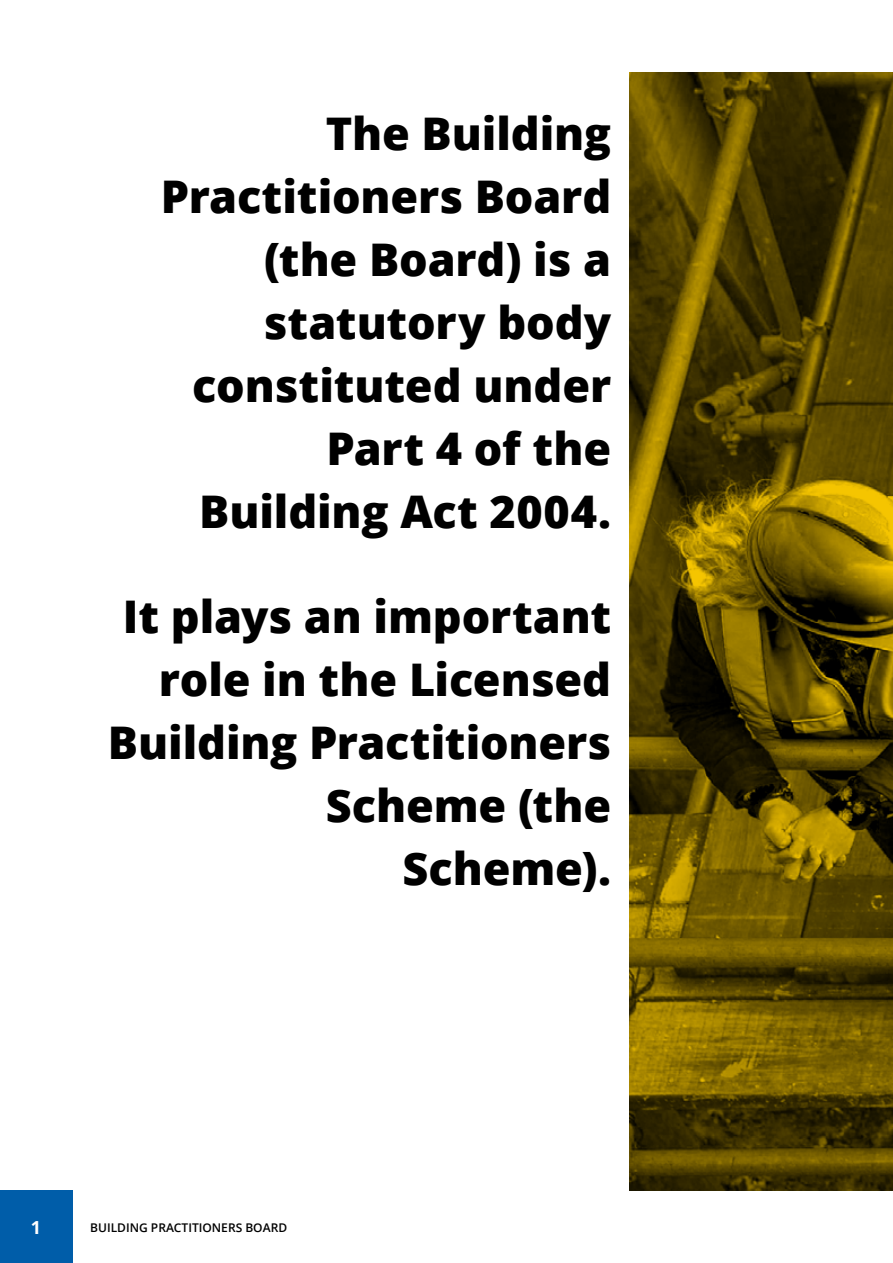
<style>
.page{position:relative;width:893px;height:1263px;background:#fff}
.page>*{position:absolute;margin:0;border:0;box-sizing:border-box;transform-origin:0 0}
.t1{font:800 45px/63px "Open Sans";letter-spacing:-.005em;color:#000;text-align:right}
.t2{font:700 18px "Open Sans";color:#fff}
.t3{font:600 12px "Open Sans";color:#000}
</style>
<div class="page">
<div style="left:0;top:1191px;width:72px;height:72px;background:#005da9"></div>
<img style="left:629px;top:72px;width:264px;height:1119px">
<p class="t1" style="left:161px;top:100px;width:452px">The Building<br>Practitioners Board (the Board) is a statutory body constituted under<br>Part 4 of the<br>Building Act 2004.</p>
<p class="t1" style="left:108px;top:583px;width:505px">It plays an important role in the Licensed<br>Building Practitioners<br>Scheme (the<br>Scheme).</p>
<p class="t2" style="left:31px;top:1214px;width:12px">1</p>
<p class="t3" style="left:90px;top:1219px;width:198px">BUILDING PRACTITIONERS BOARD</p>
</div>
